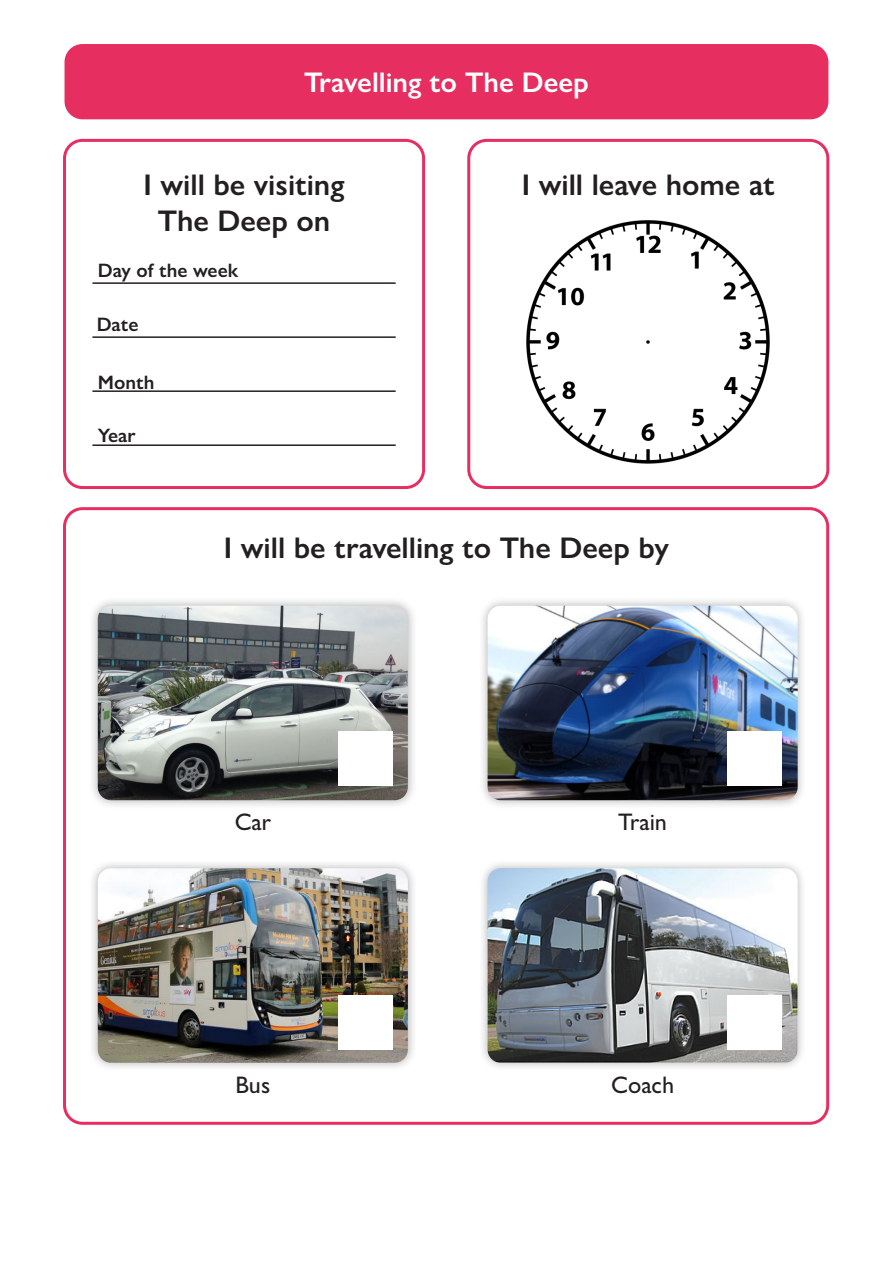
<style>
.page{position:relative;width:893px;height:1263px;background:#fff}
.page>*{position:absolute;margin:0;border:0;box-sizing:border-box;transform-origin:0 0}
.t1{font:600 30px/36px "Gill Sans Nova";color:#231f20;text-align:center}
.t2{font:600 28.5px "Gill Sans Nova";color:#fff}
.t3{font:500 24px "Gill Sans Nova";color:#231f20}
.t4{font:600 19.5px "Gill Sans Nova";color:#231f20}
</style>
<div class="page">
<div style="left:88px;top:859px;width:329px;height:213px;background:#231f20;opacity:.35"></div>
<img style="left:98px;top:868px;width:310px;height:195px">
<div style="left:88px;top:596px;width:329px;height:213px;background:#231f20;opacity:.35"></div>
<img style="left:98px;top:606px;width:310px;height:194px">
<div style="left:478px;top:596px;width:329px;height:213px;background:#231f20;opacity:.35"></div>
<img style="left:488px;top:606px;width:310px;height:194px">
<img style="left:527px;top:220px;width:243px;height:243px">
<div style="left:478px;top:859px;width:329px;height:213px;background:#231f20;opacity:.35"></div>
<img style="left:488px;top:868px;width:310px;height:195px">
<hr style="left:92px;top:282px;width:304px;height:2px;background:#231f20">
<hr style="left:92px;top:390px;width:304px;height:2px;background:#231f20">
<hr style="left:92px;top:444px;width:304px;height:2px;background:#231f20">
<div style="left:63px;top:139px;width:362px;height:350px;border:3px solid #e72e60;border-radius:18px"></div>
<div style="left:63px;top:507px;width:766px;height:618px;border:3px solid #e72e60;border-radius:18px"></div>
<div style="left:467px;top:139px;width:362px;height:350px;border:3px solid #e72e60;border-radius:18px"></div>
<div style="left:65px;top:44px;width:763px;height:75px;background:#e72e60;border-radius:18px"></div>
<div style="left:338px;top:731px;width:55px;height:55px;background:#fff"></div>
<div style="left:338px;top:995px;width:55px;height:54px;background:#fff"></div>
<div style="left:727px;top:731px;width:55px;height:55px;background:#fff"></div>
<div style="left:727px;top:995px;width:55px;height:54px;background:#fff"></div>
<hr style="left:92px;top:336px;width:304px;height:2px;background:#231f20">
<p class="t2" style="left:304px;top:65px;width:286px">Travelling to The Deep</p>
<p class="t1" style="left:144px;top:167px;width:202px">I will be visiting<br>The Deep on</p>
<p class="t1" style="left:522px;top:167px;width:254px">I will leave home at</p>
<p class="t4" style="left:98px;top:258px;width:142px">Day of the week</p>
<p class="t4" style="left:97px;top:312px;width:43px">Date</p>
<p class="t4" style="left:98px;top:370px;width:58px">Month</p>
<p class="t4" style="left:98px;top:423px;width:39px">Year</p>
<p class="t1" style="left:224px;top:530px;width:446px">I will be travelling to The Deep by</p>
<p class="t3" style="left:235px;top:807px;width:38px">Car</p>
<p class="t3" style="left:618px;top:807px;width:50px">Train</p>
<p class="t3" style="left:235px;top:1070px;width:36px">Bus</p>
<p class="t3" style="left:611px;top:1070px;width:64px">Coach</p>
</div>
